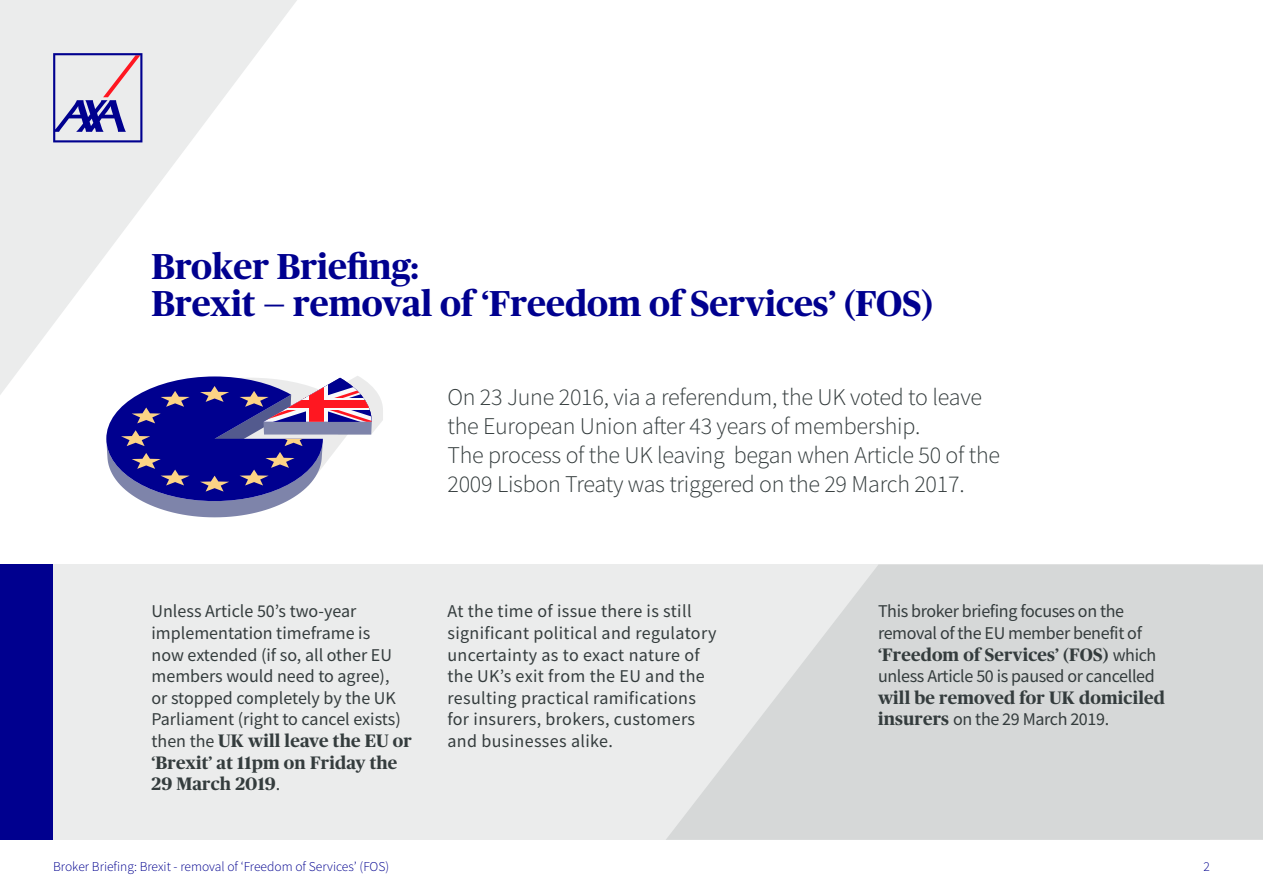
<style>
.page{position:relative;width:1263px;height:893px;background:#fff}
.page>*{position:absolute;margin:0;border:0;box-sizing:border-box;transform-origin:0 0}
._1_-_A4_-_TITLE_-_Pa{font:700 36px/37.5px "Publico Headline";color:#00008f}
._2_-_A4_-_INTRO{font:300 24px/28.8px "Source Sans Pro";letter-spacing:-.01em;color:#343c3d}
._4_-_A4_-_COPY_-_11p{font:18px/21.6px "Source Sans Pro";color:#343c3d}
._4_-_A4_-_COPY_-_11p-2{font:18px/21.6px "Source Sans Pro";letter-spacing:.02em;color:#343c3d}
._4_-_A4_-_COPY_-_11p-3{font:18px/21.6px "Source Sans Pro";letter-spacing:-.02em;color:#343c3d}
.t1{font:300 13.5px "Source Sans Pro";color:#00008f}
.s1{font-family:"Publico Headline";font-weight:700}
</style>
<div class="page">
<svg style="left:0;top:0;width:297px;height:395px"></svg>
<div style="left:0;top:564px;width:53px;height:276px;background:#00008f"></div>
<div style="left:53px;top:564px;width:1157px;height:276px;background:#ebecec"></div>
<svg style="left:666px;top:564px;width:597px;height:276px;fill:#d6d8d8"></svg>
<svg style="left:53px;top:53px;width:89px;height:89px;background:#b8b3d2"></svg>
<svg style="left:106px;top:376px;width:277px;height:141px"></svg>
<svg style="left:306px;top:378px;width:22px;height:44px"></svg>
<svg style="left:263px;top:398px;width:109px;height:11px"></svg>
<svg style="left:263px;top:400px;width:109px;height:8px"></svg>
<svg style="left:309px;top:378px;width:15px;height:44px"></svg>
<p class="_1_-_A4_-_TITLE_-_Pa" style="left:151px;top:245px;width:783px">Broker Briefing:<br>Brexit — removal of ‘Freedom of Services’ (FOS)</p>
<p class="_2_-_A4_-_INTRO" style="left:447px;top:383px;width:554px">On 23 June 2016, via a referendum, the UK voted to leave the European Union after 43 years of membership.<br>The process of the UK leaving began when Article 50 of the 2009 Lisbon Treaty was triggered on the 29 March 2017.</p>
<p class="_4_-_A4_-_COPY_-_11p" style="left:151px;top:600px;width:262px">Unless Article 50’s two-year implementation timeframe is<br>now extended (if so, all other EU members would need to agree),<br>or stopped completely by the UK<br>Parliament (right to cancel exists) then the <span class="s1">UK will leave the EU or ‘Brexit’ at 11pm on Friday the<br>29 March 2019</span>.</p>
<p class="_4_-_A4_-_COPY_-_11p-2" style="left:447px;top:600px;width:271px">At the time of issue there is still significant political and regulatory uncertainty as to exact nature of the UK’s exit from the EU and the resulting practical ramifications for insurers, brokers, customers and businesses alike.</p>
<p class="_4_-_A4_-_COPY_-_11p-3" style="left:878px;top:600px;width:288px">This broker briefing focuses on the removal of the EU member benefit of <span class="s1">‘Freedom of Services’ (FOS)</span> which unless Article 50 is paused or cancelled <span class="s1">will be removed for UK domiciled insurers</span> on the 29 March 2019.</p>
<p class="t1" style="left:53px;top:859px;width:338px">Broker Briefing: Brexit - removal of ‘Freedom of Services’ (FOS)</p>
<p class="t1" style="left:1203px;top:859px;width:8px">2</p>
</div>
